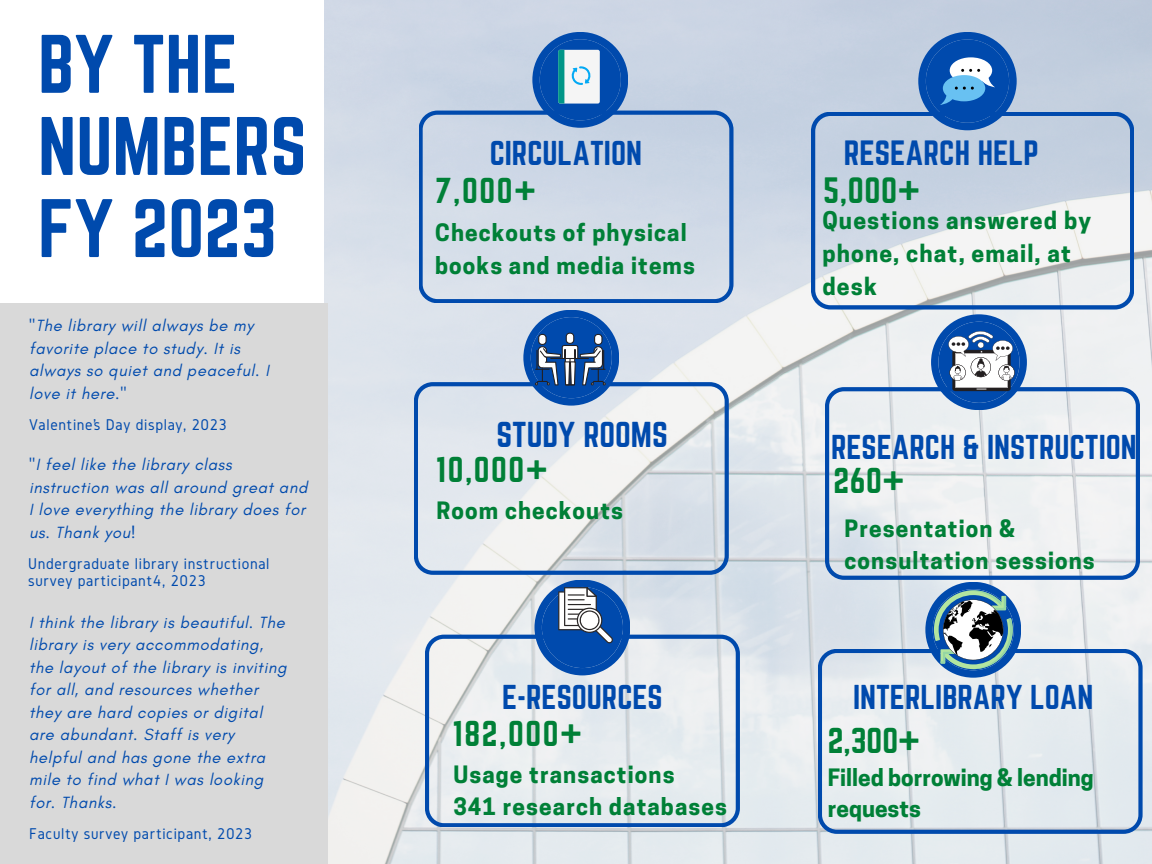
<style>
.page{position:relative;width:1152px;height:864px;background:#fff}
.page>*{position:absolute;margin:0;border:0;box-sizing:border-box;transform-origin:0 0}
.t1{font:72.45px/82.2px "Norwester";color:#004aad}
.t2{font:32.1px "Norwester";color:#008037}
.t3{font:31.5px "Norwester";letter-spacing:.05em;color:#008037}
.t4{font:31.5px "Norwester";color:#004aad}
.t5{font:30.75px "Norwester";color:#004aad}
.t6{font:30.15px "Norwester";color:#004aad}
.t7{font:700 22.95px/33.2px "Cooper Hewitt";letter-spacing:.05em;color:#008037}
.t8{font:700 22.5px/32.7px "Cooper Hewitt";letter-spacing:.05em;color:#008037}
.t9{font:700 22.5px/31.5px "Cooper Hewitt";color:#008037}
.t10{font:italic 16.5px/22.5px "Glacial Indifference";letter-spacing:.04em;color:#004aad}
.t11{font:16.2px/16.8px "Gidole";letter-spacing:.04em;color:#004aad}
</style>
<div class="page">
<img style="left:324px;top:0;width:828px;height:864px">
<div style="left:0;top:303px;width:327px;height:561px;background:#d9d9d9"></div>
<svg style="left:532px;top:32px;width:96px;height:79px"></svg>
<svg style="left:419px;top:111px;width:314px;height:192px;background:#c1cfe2"></svg>
<svg style="left:918px;top:32px;width:99px;height:80px;background:#437dc3"></svg>
<svg style="left:811px;top:112px;width:323px;height:197px;fill:#c8d3e2"></svg>
<svg style="left:825px;top:387px;width:315px;height:193px;fill:#edf0f1"></svg>
<svg style="left:931px;top:314px;width:96px;height:96px"></svg>
<svg style="left:818px;top:649px;width:324px;height:185px;background:#d6e0ea"></svg>
<svg style="left:414px;top:382px;width:315px;height:193px;fill:#e2e7ed"></svg>
<svg style="left:523px;top:310px;width:96px;height:96px;background:#4b79b6"></svg>
<svg style="left:425px;top:635px;width:315px;height:192px;background:#d9e1ea"></svg>
<svg style="left:534px;top:580px;width:96px;height:95px;background:#5681bc"></svg>
<svg style="left:925px;top:582px;width:96px;height:96px"></svg>
<p class="t1" style="left:38px;top:23px;width:270px">BY THE<br>NUMBERS<br>FY 2023</p>
<p class="t10" style="left:29px;top:314px;width:241px">"The library will always be my favorite place to study. It is always so quiet and peaceful. I love it here."</p>
<p class="t11" style="left:29px;top:416px;width:199px">Valentine’s Day display, 2023</p>
<p class="t10" style="left:29px;top:453px;width:280px">"I feel like the library class instruction was all around great and<br>I love everything the library does for us. Thank you!</p>
<p class="t11" style="left:28px;top:555px;width:243px">Undergraduate library instructional survey participant4, 2023</p>
<p class="t10" style="left:29px;top:611px;width:259px">I think the library is beautiful. The library is very accommodating, the layout of the library is inviting for all, and resources whether they are hard copies or digital are abundant. Staff is very helpful and has gone the extra mile to find what I was looking for. Thanks.</p>
<p class="t11" style="left:29px;top:825px;width:224px">Faculty survey participant, 2023</p>
<p class="t6" style="left:490px;top:135px;width:154px">CIRCULATION</p>
<p class="t5" style="left:844px;top:134px;width:197px">RESEARCH HELP</p>
<p class="t3" style="left:435px;top:171px;width:102px">7,000+</p>
<p class="t8" style="left:435px;top:219px;width:261px">Checkouts of physical books and media items</p>
<p class="t4" style="left:497px;top:416px;width:173px">STUDY ROOMS</p>
<p class="t3" style="left:436px;top:451px;width:114px">10,000+</p>
<p class="t8" style="left:436px;top:497px;width:188px">Room checkouts</p>
<p class="t6" style="left:502px;top:679px;width:162px">E-RESOURCES</p>
<p class="t3" style="left:453px;top:714px;width:131px">182,000+</p>
<p class="t8" style="left:453px;top:761px;width:223px">Usage transactions</p>
<p class="t8" style="left:453px;top:793px;width:275px">341 research databases</p>
<p class="t2" style="left:823px;top:171px;width:99px">5,000+</p>
<p class="t7" style="left:822px;top:206px;width:270px">Questions answered by phone, chat, email, at desk</p>
<p class="t6" style="left:831px;top:429px;width:307px">RESEARCH &amp; INSTRUCTION</p>
<p class="t3" style="left:833px;top:461px;width:73px">260+</p>
<p class="t8" style="left:845px;top:515px;width:172px">Presentation &amp;</p>
<p class="t8" style="left:845px;top:547px;width:252px">consultation sessions</p>
<p class="t6" style="left:853px;top:679px;width:242px">INTERLIBRARY LOAN</p>
<p class="t3" style="left:828px;top:722px;width:94px">2,300+</p>
<p class="t9" style="left:828px;top:764px;width:267px">Filled borrowing &amp; lending requests</p>
</div>
